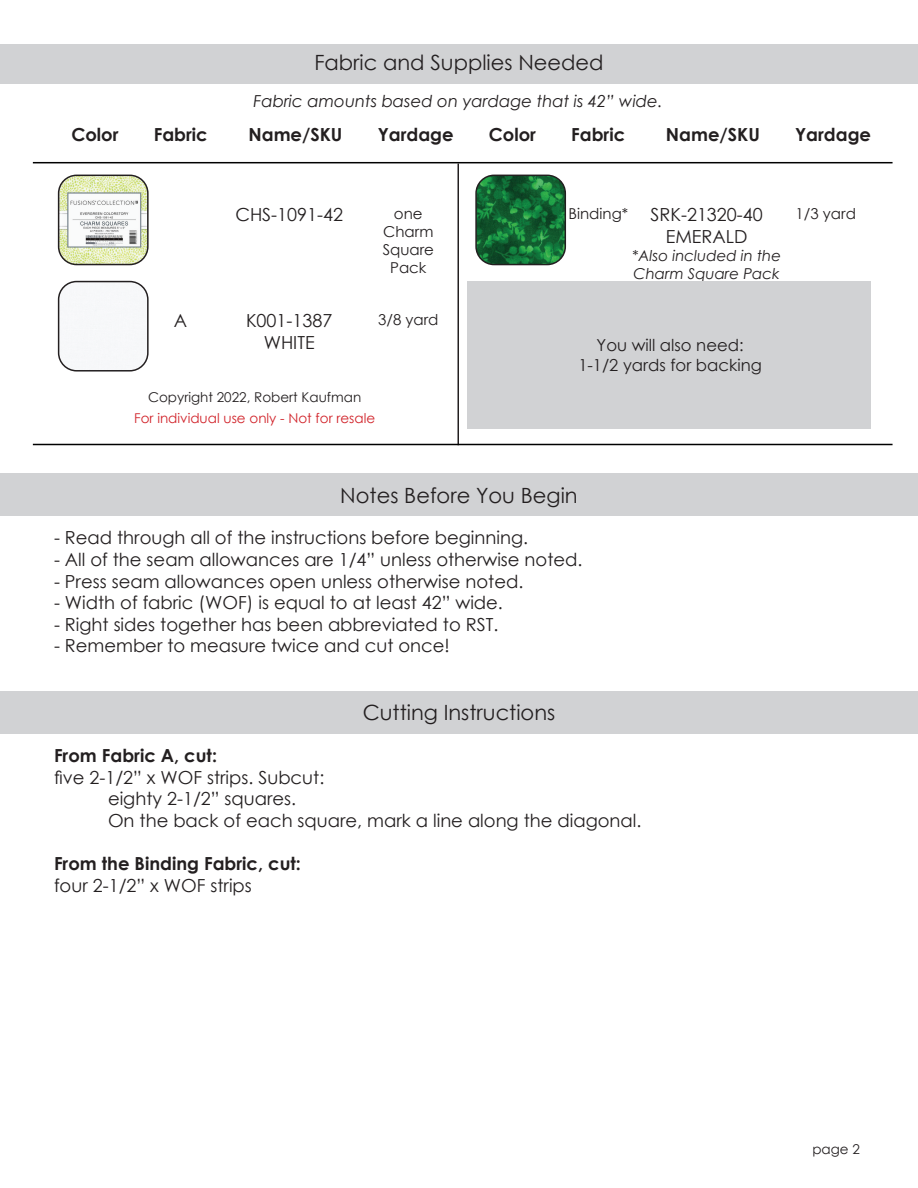
<style>
.page{position:relative;width:918px;height:1188px;background:#fff}
.page>*{position:absolute;margin:0;border:0;box-sizing:border-box;transform-origin:0 0}
.t1{font:21px "Century Gothic";color:#231f20}
.t2{font:18px/21.6px "Century Gothic";color:#231f20;text-align:center}
.t3{font:700 18px "Century Gothic";color:#231f20}
.t4{font:italic 16.5px "Century Gothic";color:#231f20}
.t5{font:16.5px/19.8px "Century Gothic";color:#231f20;text-align:center}
.t6{font:15px/18px "Century Gothic";color:#231f20;text-align:center}
.t7{font:italic 15px/18px "Century Gothic";color:#231f20}
.t8{font:13.5px "Century Gothic";color:#d1232a}
.t9{font:13.5px "Century Gothic";color:#231f20}
</style>
<div class="page">
<div style="left:0;top:44px;width:918px;height:40px;background:#d1d2d4"></div>
<hr style="left:33px;top:162px;width:860px;height:1px;background:#000">
<hr style="left:458px;top:163px;width:1px;height:282px;background:#231f20">
<img style="left:59px;top:175px;width:87px;height:90px">
<div style="left:58px;top:175px;width:91px;height:90px;border:2px solid #231f20;border-radius:18px"></div>
<img style="left:478px;top:175px;width:87px;height:90px">
<div style="left:475px;top:175px;width:91px;height:90px;border:2px solid #231f20;border-radius:18px"></div>
<img style="left:59px;top:282px;width:87px;height:87px">
<div style="left:58px;top:281px;width:91px;height:91px;border:2px solid #231f20;border-radius:18px"></div>
<hr style="left:33px;top:444px;width:860px;height:1px;background:#000">
<div style="left:467px;top:281px;width:404px;height:148px;background:#d1d2d4"></div>
<div style="left:0;top:474px;width:918px;height:42px;background:#d1d2d4"></div>
<div style="left:0;top:692px;width:918px;height:42px;background:#d1d2d4"></div>
<p class="t1" style="left:314px;top:47px;width:291px">Fabric and Supplies Needed</p>
<p class="t4" style="left:253px;top:90px;width:411px">Fabric amounts based on yardage that is 42” wide.</p>
<p class="t3" style="left:71px;top:121px;width:49px">Color</p>
<p class="t3" style="left:154px;top:121px;width:56px">Fabric</p>
<p class="t3" style="left:248px;top:121px;width:95px">Name/SKU</p>
<p class="t3" style="left:378px;top:121px;width:77px">Yardage</p>
<p class="t3" style="left:489px;top:121px;width:49px">Color</p>
<p class="t3" style="left:571px;top:121px;width:55px">Fabric</p>
<p class="t3" style="left:666px;top:121px;width:95px">Name/SKU</p>
<p class="t3" style="left:795px;top:121px;width:77px">Yardage</p>
<p class="t2" style="left:174px;top:310px;width:15px">A</p>
<p class="t2" style="left:235px;top:204px;width:109px">CHS-1091-42</p>
<p class="t2" style="left:246px;top:310px;width:88px">K001-1387<br>WHITE</p>
<p class="t6" style="left:383px;top:205px;width:53px">one<br>Charm<br>Square<br>Pack</p>
<p class="t6" style="left:378px;top:310px;width:62px">3/8 yard</p>
<p class="t9" style="left:148px;top:388px;width:215px">Copyright 2022, Robert Kaufman</p>
<p class="t8" style="left:134px;top:409px;width:243px">For individual use only - Not for resale</p>
<p class="t6" style="left:569px;top:205px;width:61px">Binding*</p>
<p class="t2" style="left:651px;top:204px;width:114px">SRK-21320-40<br>EMERALD</p>
<p class="t7" style="left:632px;top:246px;width:150px">*Also included in the<br>Charm Square Pack</p>
<p class="t6" style="left:796px;top:205px;width:62px">1/3 yard</p>
<p class="t5" style="left:578px;top:335px;width:185px">You will also need:<br>1-1/2 yards for backing</p>
<p class="t1" style="left:340px;top:480px;width:239px">Notes Before You Begin</p>
<p class="t2" style="left:54px;top:527px;width:476px">- Read through all of the instructions before beginning.</p>
<p class="t2" style="left:54px;top:548px;width:530px">- All of the seam allowances are 1/4” unless otherwise noted.</p>
<p class="t2" style="left:54px;top:570px;width:471px">- Press seam allowances open unless otherwise noted.</p>
<p class="t2" style="left:54px;top:592px;width:450px">- Width of fabric (WOF) is equal to at least 42” wide.</p>
<p class="t2" style="left:54px;top:613px;width:446px">- Right sides together has been abbreviated to RST.</p>
<p class="t2" style="left:54px;top:635px;width:397px">- Remember to measure twice and cut once!</p>
<p class="t1" style="left:363px;top:698px;width:194px">Cutting Instructions</p>
<p class="t3" style="left:54px;top:742px;width:165px">From Fabric A, cut:</p>
<p class="t2" style="left:108px;top:766px;width:535px;text-align:left;text-indent:-54px">five 2-1/2” x WOF strips. Subcut:<br>eighty 2-1/2” squares.<br>On the back of each square, mark a line along the diagonal.</p>
<p class="t3" style="left:54px;top:850px;width:248px">From the Binding Fabric, cut:</p>
<p class="t2" style="left:54px;top:874px;width:199px">four 2-1/2” x WOF strips</p>
<p class="t9" style="left:812px;top:1140px;width:49px">page 2</p>
</div>
